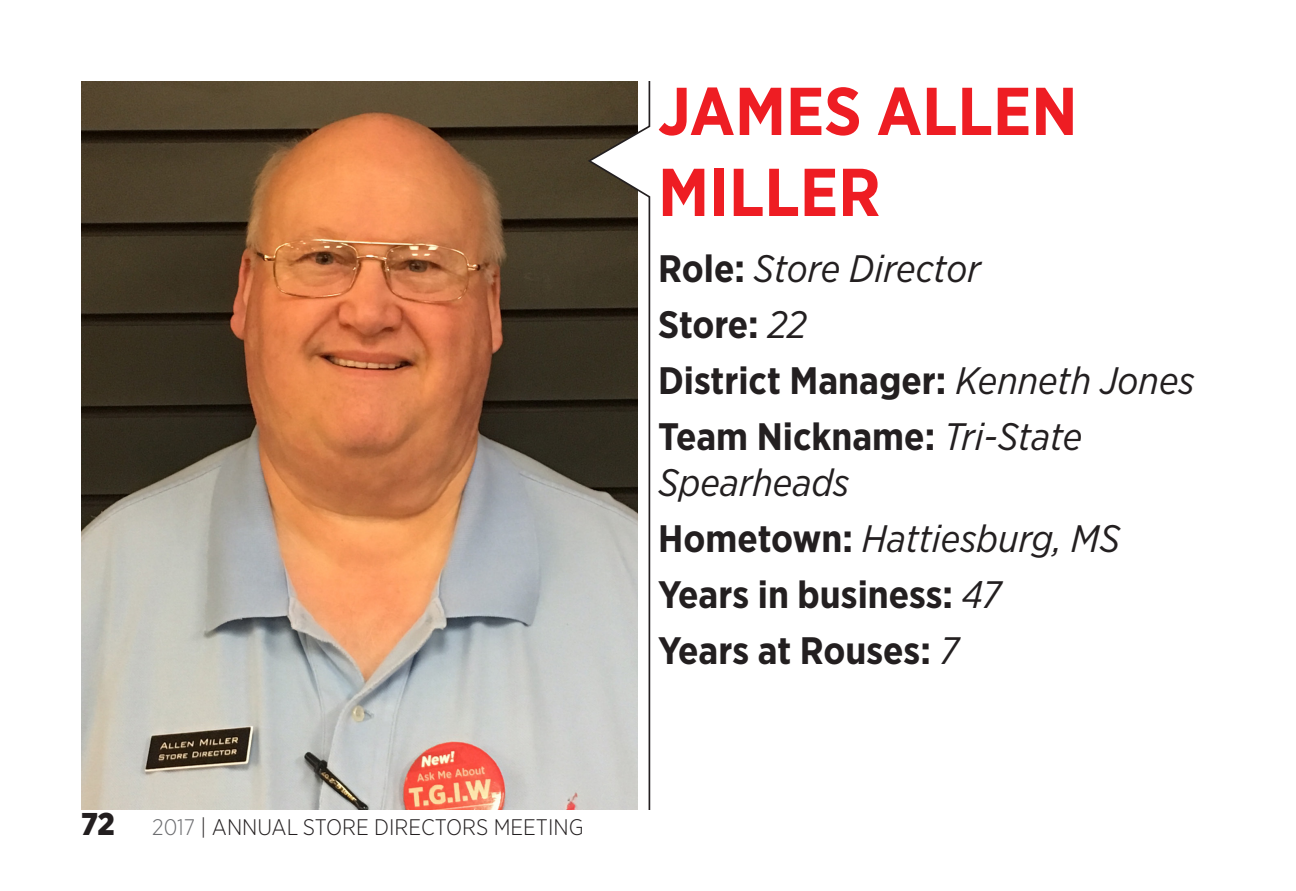
<style>
.page{position:relative;width:1296px;height:891px;background:#fff}
.page>*{position:absolute;margin:0;border:0;box-sizing:border-box;transform-origin:0 0}
.t1{font:700 67.5px/81px "Gotham Narrow";color:#ee1d23}
.t2{font:italic 38.25px/45.9px "Gotham Narrow";color:#231f20}
.t3{font:700 38.25px "Gotham Narrow";color:#231f20}
.t4{font:300 22.5px "Gotham Narrow";color:#231f20}
.s1{font-weight:900;font-size:31.5px}
.s2{color:#6c6d70}
.s3{font-weight:700;font-style:normal}
.s4{font-weight:400;font-style:italic}
</style>
<div class="page">
<img style="left:81px;top:81px;width:505px;height:729px">
<svg style="left:586px;top:81px;width:65px;height:729px"></svg>
<p class="t4" style="left:81px;top:814px;width:504px"><span class="s1">72</span> <span class="s2">2017</span> | ANNUAL STORE DIRECTORS MEETING</p>
<p class="t1" style="left:658px;top:70px;width:421px">JAMES ALLEN<br>MILLER</p>
<p class="t2" style="left:658px;top:245px;width:324px"><span class="s3">Role:</span> Store Director</p>
<p class="t3" style="left:658px;top:300px;width:150px">Store: <span class="s4">22</span></p>
<p class="t3" style="left:658px;top:356px;width:538px">District Manager: <span class="s4">Kenneth Jones</span></p>
<p class="t2" style="left:658px;top:413px;width:426px"><span class="s3">Team Nickname:</span> Tri-State<br>Spearheads</p>
<p class="t2" style="left:658px;top:515px;width:464px"><span class="s3">Hometown:</span> Hattiesburg, MS</p>
<p class="t3" style="left:658px;top:570px;width:345px">Years in business: <span class="s4">47</span></p>
<p class="t3" style="left:658px;top:626px;width:303px">Years at Rouses: <span class="s4">7</span></p>
</div>
